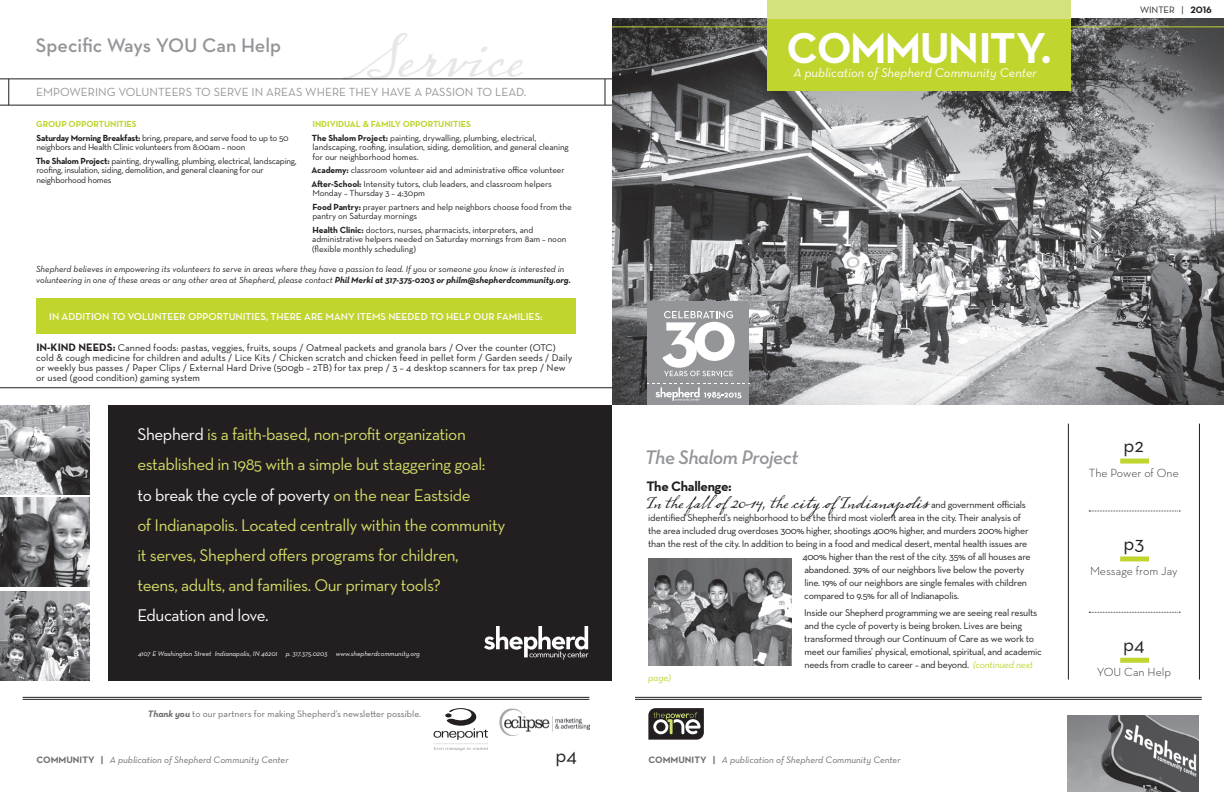
<style>
.page{position:relative;width:1224px;height:792px;background:#fff}
.page>*{position:absolute;margin:0;border:0;box-sizing:border-box;transform-origin:0 0}
.t1{font:50px "Dear Sarah";color:#e6e7e9}
.t2{font:700 44px "Neutraface Text";letter-spacing:-.04em;color:#fff}
.t3{font:600 20px "Neutraface Text";color:#939598}
.t4{font:italic 600 20px "Neutraface Text";letter-spacing:-.025em;color:#939598}
.t5{font:20px "Neutraface Text Book Alt";color:#231f20}
.t6{font:17.2px/30.1px "Neutraface Text";letter-spacing:-.025em;color:#d0dd67}
.t7{font:17.2px "Neutraface Text";letter-spacing:-.025em;color:#fff}
.t8{font:15px "Dear Sarah";letter-spacing:-.025em;color:#231f20}
.t9{font:700 14px "Neutraface Text";letter-spacing:-.025em;color:#231f20}
.t10{font:italic 12.9px "Neutraface Text";color:#fff}
.t11{font:12px "Neutraface Text";color:#939598}
.t12{font:300 12px "Neutraface Text";color:#231f20}
.t13{font:600 10.2px "Neutraface Text";color:#fff}
.t14{font:10px/13px "Neutraface Text";letter-spacing:-.025em;color:#231f20}
.t15{font:10px/10px "Neutraface Text";color:#231f20}
.t16{font:italic 10px "Neutraface Text";color:#c1d52f}
.t17{font:italic 9.5px "Neutraface Text";color:#6c6d70}
.t18{font:9.5px "Neutraface Text";color:#6c6d70}
.t19{font:9.5px "Neutraface Text";color:#231f20}
.t20{font:9px/13.5px "Neutraface Text";letter-spacing:-.01em;color:#231f20}
.t21{font:italic 9px/11px "Neutraface Text";color:#231f20}
.t22{font:italic 7px "Neutraface Text";color:#fff}
.s1{font-weight:700;color:#c1d52f}
.s2{font-weight:700}
.s3{font-weight:700;font-size:11px}
.s4{color:#fff}
.s5{font-weight:700;font-style:italic}
.s6{font-family:"Neutraface Text";font-size:10px}
.s7{font-style:italic;color:#c1d52f}
.s8{font-weight:700;font-style:normal}
</style>
<div class="page">
<img style="left:612px;top:18px;width:612px;height:387px">
<div style="left:36px;top:298px;width:540px;height:36px;background:#c1d52f"></div>
<img style="left:1068px;top:716px;width:130px;height:76px">
<hr style="left:635px;top:697px;width:567px;height:1px;background:#231f20">
<hr style="left:635px;top:699px;width:567px;height:1px;background:#231f20">
<hr style="left:23px;top:697px;width:566px;height:1px;background:#231f20">
<hr style="left:23px;top:699px;width:566px;height:1px;background:#231f20">
<div style="left:768px;top:0;width:303px;height:90px;background:#c1d52f"></div>
<div style="left:768px;top:0;width:303px;height:18px;background:#d5e17d"></div>
<div style="left:1120px;top:556px;width:29px;height:5px;background:#c1d52f"></div>
<div style="left:1120px;top:658px;width:29px;height:5px;background:#c1d52f"></div>
<div style="left:1120px;top:459px;width:29px;height:5px;background:#c1d52f"></div>
<hr style="left:1068px;top:424px;width:1px;height:256px;background:#231f20">
<hr style="left:1199px;top:424px;width:1px;height:256px;background:#231f20">
<hr style="left:612px;top:26px;width:157px;height:1px;background:#c1d52f">
<hr style="left:1069px;top:26px;width:155px;height:1px;background:#c1d52f">
<hr style="left:0;top:79px;width:612px;height:1px;background:#231f20">
<hr style="left:0;top:105px;width:612px;height:1px;background:#231f20">
<svg style="left:8px;top:79px;width:1px;height:26px"></svg>
<svg style="left:605px;top:79px;width:1px;height:26px"></svg>
<div style="left:108px;top:405px;width:504px;height:275px;background:#231f20"></div>
<hr style="left:0;top:388px;width:612px;height:1px;background:#231f20">
<svg style="left:484px;top:626px;width:105px;height:34px"></svg>
<svg style="left:1089px;top:511px;width:91px;height:1px"></svg>
<svg style="left:1089px;top:612px;width:91px;height:1px"></svg>
<img style="left:0;top:405px;width:89px;height:89px">
<img style="left:0;top:591px;width:89px;height:89px">
<img style="left:0;top:498px;width:89px;height:89px">
<img style="left:648px;top:558px;width:144px;height:108px">
<img style="left:499px;top:709px;width:91px;height:26px">
<svg style="left:648px;top:708px;width:56px;height:32px;background:#5a5852"></svg>
<div style="left:648px;top:301px;width:101px;height:104px;background:#939598"></div>
<svg style="left:662px;top:311px;width:73px;height:65px"></svg>
<svg style="left:648px;top:383px;width:101px;height:19px"></svg>
<svg style="left:434px;top:708px;width:54px;height:43px"></svg>
<h1 class="t1" style="left:346px;top:29px;width:178px">Service</h1>
<h3 class="t3" style="left:36px;top:32px;width:247px">Specific Ways YOU Can Help</h3>
<h3 class="t11" style="left:36px;top:84px;width:492px">EMPOWERING VOLUNTEERS TO SERVE IN AREAS WHERE THEY HAVE A PASSION TO LEAD.</h3>
<p class="t20" style="left:36px;top:117px;width:254px"><span class="s1">GROUP OPPORTUNITIES<br></span><span class="s2">Saturday Morning Breakfast:</span> bring, prepare, and serve food to up to 50</p>
<p class="t20" style="left:36px;top:140px;width:262px">neighbors and Health Clinic volunteers from 8:00am – noon<br><span class="s2">The Shalom Project:</span> painting, drywalling, plumbing, electrical, landscaping,</p>
<p class="t20" style="left:36px;top:165px;width:229px;line-height:9.5px">roofing, insulation, siding, demolition, and general cleaning for our neighborhood homes</p>
<p class="t20" style="left:312px;top:117px;width:226px"><span class="s1">INDIVIDUAL &amp; FAMILY OPPORTUNITIES<br></span><span class="s2">The Shalom Project:</span> painting, drywalling, plumbing, electrical,</p>
<p class="t20" style="left:312px;top:142px;width:258px;line-height:9.5px">landscaping, roofing, insulation, siding, demolition, and general cleaning for our neighborhood homes.</p>
<p class="t20" style="left:312px;top:163px;width:255px"><span class="s2">Academy:</span> classroom volunteer aid and administrative office volunteer<br><span class="s2">After-School:</span> Intensity tutors, club leaders, and classroom helpers</p>
<p class="t20" style="left:312px;top:187px;width:261px">Monday – Thursday 3 – 4:30pm<br><span class="s2">Food Pantry:</span> prayer partners and help neighbors choose food from the</p>
<p class="t20" style="left:312px;top:210px;width:222px">pantry on Saturday mornings<br><span class="s2">Health Clinic:</span> doctors, nurses, pharmacists, interpreters, and</p>
<p class="t20" style="left:312px;top:235px;width:256px;line-height:9.5px">administrative helpers needed on Saturday mornings from 8am – noon (flexible monthly scheduling)</p>
<p class="t21" style="left:36px;top:263px;width:536px">Shepherd believes in empowering its volunteers to serve in areas where they have a passion to lead. If you or someone you know is interested in volunteering in one of these areas or any other area at Shepherd, please contact <span class="s2">Phil Merki at 317-375-0203 or philm@shepherdcommunity.org.</span></p>
<p class="t13" style="left:49px;top:310px;width:495px">IN ADDITION TO VOLUNTEER OPPORTUNITIES, THERE ARE MANY ITEMS NEEDED TO HELP OUR FAMILIES:</p>
<p class="t15" style="left:36px;top:343px;width:538px"><span class="s3">IN-KIND NEEDS:</span> Canned foods: pastas, veggies, fruits, soups / Oatmeal packets and granola bars / Over the counter (OTC) cold &amp; cough medicine for children and adults / Lice Kits / Chicken scratch and chicken feed in pellet form / Garden seeds / Daily or weekly bus passes / Paper Clips / External Hard Drive (500gb – 2TB) for tax prep / 3 – 4 desktop scanners for tax prep / New or used (good condition) gaming system</p>
<p class="t6" style="left:137px;top:419px;width:369px"><span class="s4">Shepherd</span> is a faith-based, non-profit organization established in 1985 with a simple but staggering goal:<br><span class="s4">to break the cycle of poverty</span> on the near Eastside<br>of Indianapolis. Located centrally within the community it serves, Shepherd offers programs for children,<br>teens, adults, and families. Our primary tools?</p>
<h3 class="t7" style="left:137px;top:604px;width:133px">Education and love.</h3>
<p class="t22" style="left:138px;top:650px;width:284px">4107 E Washington Street Indianapolis, IN 46201 p. 317.375.0203 www.shepherdcommunity.org</p>
<p class="t18" style="left:148px;top:708px;width:275px"><span class="s5">Thank you</span> to our partners for making Shepherd’s newsletter possible.</p>
<h2 class="t2" style="left:786px;top:19px;width:267px">COMMUNITY.</h2>
<h3 class="t10" style="left:793px;top:65px;width:245px">A publication of Shepherd Community Center</h3>
<h3 class="t4" style="left:645px;top:444px;width:155px">The Shalom Project</h3>
<h3 class="t9" style="left:646px;top:477px;width:87px">The Challenge:</h3>
<h3 class="t8" style="left:646px;top:494px;width:382px">In the fallof 2014, the city of Indianapolis <span class="s6">and government officials</span></h3>
<p class="t14" style="left:648px;top:511px;width:374px">identified Shepherd’s neighborhood to be the third most violent area in the city. Their analysis of</p>
<p class="t14" style="left:648px;top:524px;width:382px">the area included drug overdoses 300% higher, shootings 400% higher, and murders 200% higher</p>
<p class="t14" style="left:648px;top:537px;width:381px">than the rest of the city. In addition to being in a food and medical desert, mental health issues are</p>
<p class="t14" style="left:803px;top:550px;width:230px">400% higher than the rest of the city. 35% of all houses are</p>
<p class="t14" style="left:804px;top:563px;width:222px">abandoned. 39% of our neighbors live below the poverty</p>
<p class="t14" style="left:805px;top:576px;width:224px">line. 19% of our neighbors are single females with children</p>
<p class="t14" style="left:804px;top:589px;width:156px">compared to 9.5% for all of Indianapolis.</p>
<p class="t14" style="left:804px;top:606px;width:239px">Inside our Shepherd programming we are seeing real results and the cycle of poverty is being broken. Lives are being transformed through our Continuum of Care as we work to meet our families’ physical, emotional, spiritual, and academic needs from cradle to career – and beyond. <span class="s7">(continued next</span></p>
<p class="t16" style="left:648px;top:671px;width:24px">page)</p>
<h3 class="t5" style="left:556px;top:742px;width:23px">p4</h3>
<p class="t17" style="left:36px;top:754px;width:254px"><span class="s8">COMMUNITY |</span> A publication of Shepherd Community Center</p>
<p class="t17" style="left:648px;top:754px;width:254px"><span class="s8">COMMUNITY |</span> A publication of Shepherd Community Center</p>
<p class="t19" style="left:1140px;top:4px;width:73px">WINTER | <span class="s2">2016</span></p>
<h3 class="t5" style="left:1124px;top:433px;width:22px">p2</h3>
<h3 class="t12" style="left:1089px;top:466px;width:91px">The Power of One</h3>
<h3 class="t5" style="left:1123px;top:531px;width:22px">p3</h3>
<h3 class="t12" style="left:1090px;top:564px;width:89px">Message from Jay</h3>
<h3 class="t5" style="left:1123px;top:632px;width:23px">p4</h3>
<h3 class="t12" style="left:1097px;top:665px;width:76px">YOU Can Help</h3>
</div>
